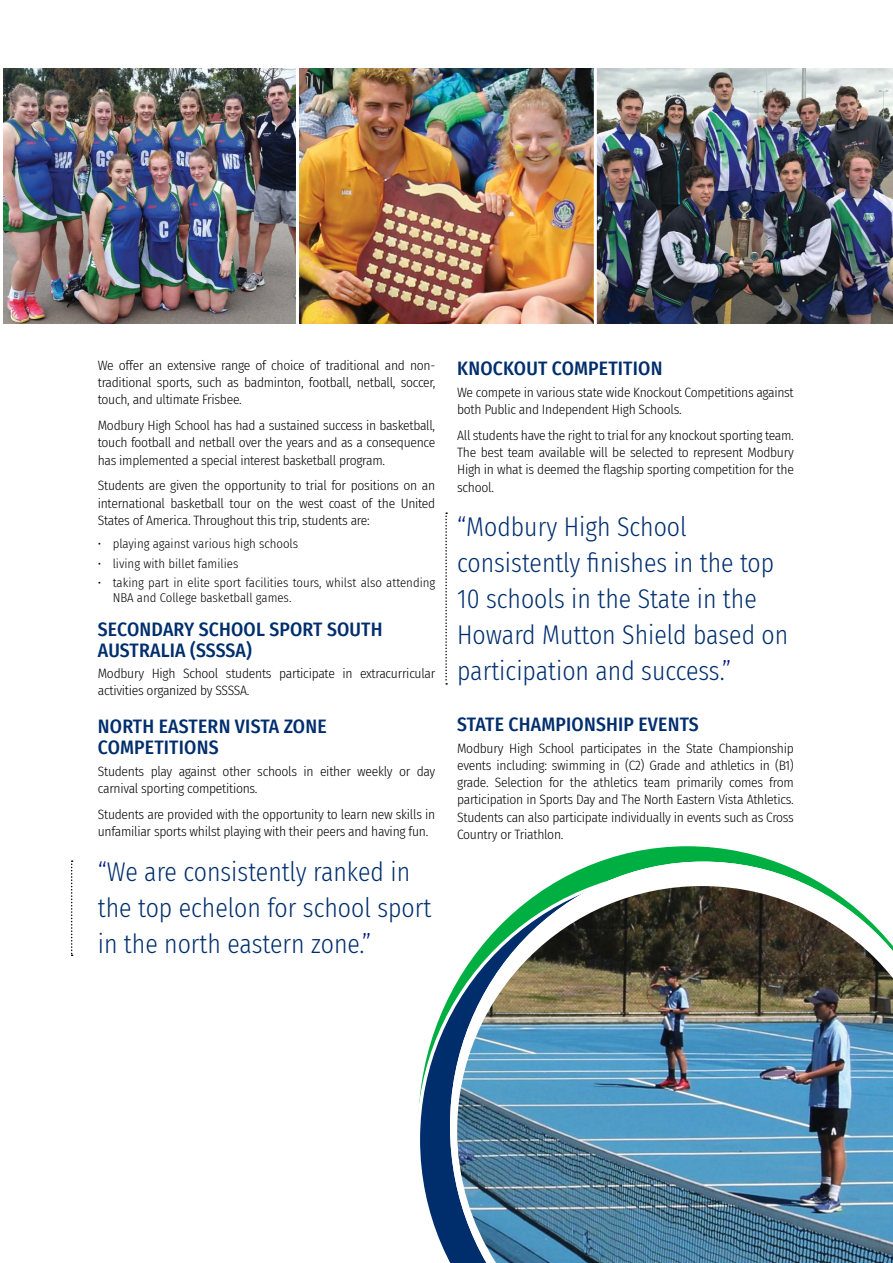
<style>
.page{position:relative;width:893px;height:1263px;background:#fff}
.page>*{position:absolute;margin:0;border:0;box-sizing:border-box;transform-origin:0 0}
.t1{font:300 27px/36px "Fira Sans Condensed";color:#002e6d;scale:.95 1}
.t2{font:500 19.5px/21px "Fira Sans Condensed";letter-spacing:.01em;color:#002e6d}
.t3{font:300 13.5px/17.2px "Fira Sans Condensed";letter-spacing:-.02em;color:#000;text-align:justify}
.t4{font:300 12.75px/15px "Fira Sans Condensed";color:#000}
.s1{color:#001689}
</style>
<div class="page">
<img style="left:299px;top:68px;width:295px;height:255px">
<img style="left:597px;top:68px;width:296px;height:255px">
<img style="left:3px;top:68px;width:293px;height:255px">
<svg style="left:601px;top:846px;width:173px;height:15px;fill:#00af41"></svg>
<svg style="left:418px;top:995px;width:32px;height:268px"></svg>
<svg style="left:450px;top:861px;width:375px;height:402px"></svg>
<img style="left:457px;top:886px;width:436px;height:377px">
<svg style="left:71px;top:860px;width:2px;height:96px"></svg>
<svg style="left:445px;top:512px;width:2px;height:173px"></svg>
<p class="t3" style="left:98px;top:356px;width:339px">We offer an extensive range of choice of traditional and non&shy;traditional sports, such as badminton, football, netball, soccer, touch, and ultimate Frisbee.</p>
<p class="t3" style="left:98px;top:417px;width:339px">Modbury High School has had a sustained success in basketball, touch football and netball over the years and as a consequence has implemented a special interest basketball program.</p>
<p class="t3" style="left:98px;top:477px;width:339px">Students are given the opportunity to trial for positions on an international basketball tour on the west coast of the United States of America. Throughout this trip, students are:</p>
<p class="t4" style="left:98px;top:536px;width:202px">• playing against various high schools</p>
<p class="t4" style="left:98px;top:556px;width:142px">• living with billet families</p>
<p class="t4" style="left:113px;top:575px;width:324px;text-indent:-15px">• taking part in elite sport facilities tours, whilst also attending<br>NBA and College basketball games.</p>
<h2 class="t2" style="left:98px;top:617px;width:286px">SECONDARY SCHOOL SPORT SOUTH<br>AUSTRALIA (SSSSA)</h2>
<p class="t3" style="left:98px;top:665px;width:339px">Modbury High School students participate in extracurricular activities organized by SSSSA.</p>
<h2 class="t2" style="left:98px;top:715px;width:230px">NORTH EASTERN VISTA ZONE<br>COMPETITIONS</h2>
<p class="t3" style="left:98px;top:762px;width:339px">Students play against other schools in either weekly or day carnival sporting competitions.</p>
<p class="t3" style="left:98px;top:805px;width:339px">Students are provided with the opportunity to learn new skills in unfamiliar sports whilst playing with their peers and having fun.</p>
<h1 class="t1" style="left:98px;top:853px;width:353px"><span class="s1">“</span>We are consistently ranked in the top echelon for school sport in the north eastern zone.<span class="s1">”</span></h1>
<h2 class="t2" style="left:457px;top:357px;width:207px">KNOCKOUT COMPETITION</h2>
<p class="t3" style="left:457px;top:384px;width:338px">We compete in various state wide Knockout Competitions against both Public and Independent High Schools.</p>
<p class="t3" style="left:457px;top:427px;width:338px">All students have the right to trial for any knockout sporting team.<br>The best team available will be selected to represent Modbury High in what is deemed the flagship sporting competition for the school.</p>
<h1 class="t1" style="left:457px;top:509px;width:350px"><span class="s1">“</span>Modbury High School consistently finishes in the top<br>10 schools in the State in the<br>Howard Mutton Shield based on participation and success.<span class="s1">”</span></h1>
<h2 class="t2" style="left:457px;top:713px;width:243px">STATE CHAMPIONSHIP EVENTS</h2>
<p class="t3" style="left:457px;top:739px;width:338px">Modbury High School participates in the State Championship events including: swimming in (C2) Grade and athletics in (B1) grade. Selection for the athletics team primarily comes from participation in Sports Day and The North Eastern Vista Athletics.<br>Students can also participate individually in events such as Cross Country or Triathlon.</p>
</div>
